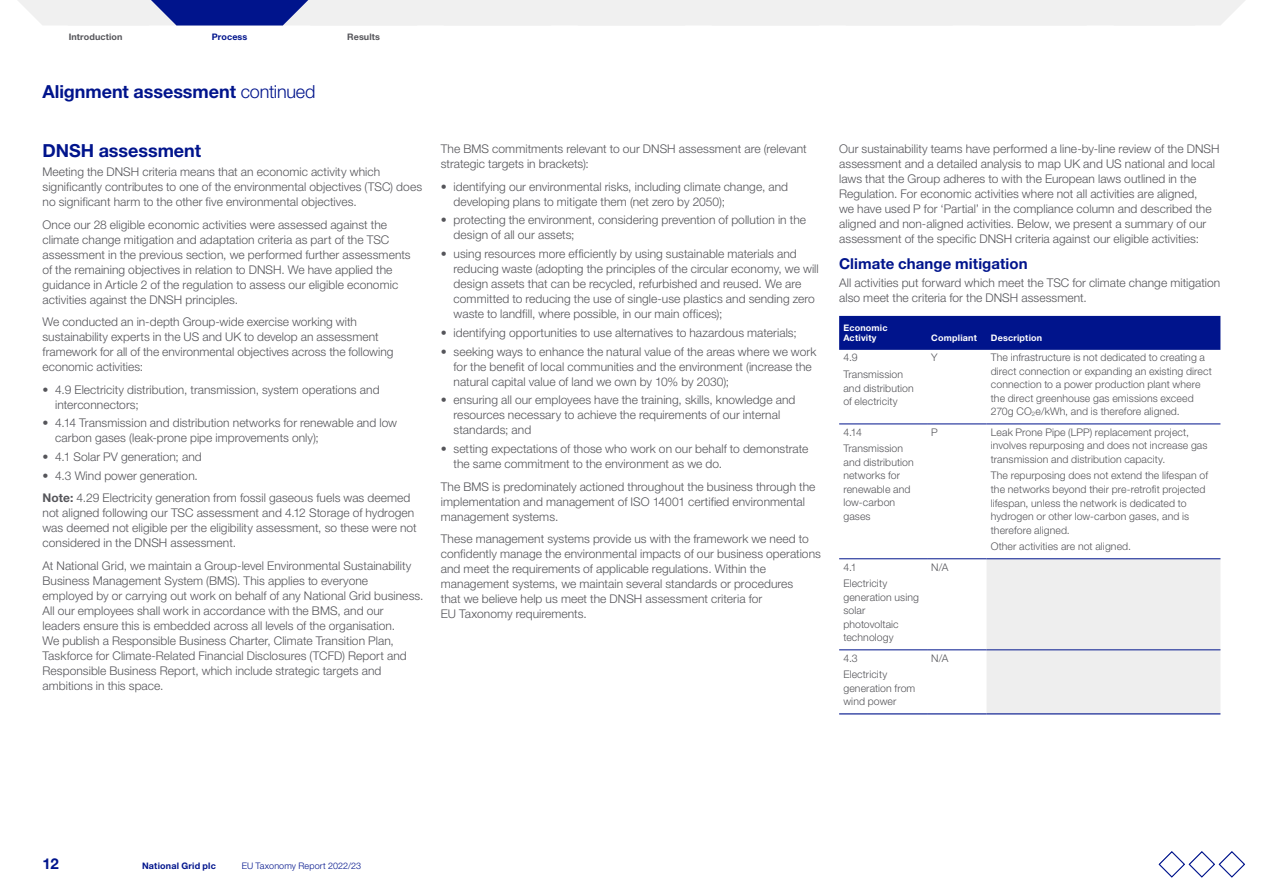
<style>
.page{position:relative;width:1263px;height:893px;background:#fff}
.page>*{position:absolute;margin:0;border:0;box-sizing:border-box;transform-origin:0 0}
.PageTitle_continued{font:700 18px "Helvetica Neue LT Std";letter-spacing:-.005em;color:#00148c}
.Heading1{font:700 18px "Helvetica Neue LT Std";letter-spacing:-.005em;color:#00148c}
.Heading2{font:700 15px "Helvetica Neue LT Std";letter-spacing:.005em;color:#00148c}
.Bodytext{font:300 12px/15px "Helvetica Neue LT Std";letter-spacing:.005em;color:#55555a}
.Tabletext{font:300 10.5px/13.5px "Helvetica Neue LT Std";letter-spacing:.01em;color:#55555a}
.TableColHeadsBoldLef{font:700 9px/10.5px "Helvetica Neue LT Std";letter-spacing:.02em;color:#fff}
.t1{font:300 9px "Helvetica Neue LT Std";letter-spacing:.01em;color:#00148c}
.t2{font:700 9px "Helvetica Neue LT Std";letter-spacing:.02em;color:#00148c}
.t3{font:700 9px "Helvetica Neue LT Std";letter-spacing:.01em;color:#55555a}
.s1{font-weight:300}
.s2{font-weight:700}
.s3{font-size:6.15px}
</style>
<div class="page">
<div style="left:839px;top:316px;width:381px;height:34px;background:#00148c"></div>
<div style="left:986px;top:559px;width:234px;height:154px;background:#eee"></div>
<hr style="left:839px;top:424px;width:88px;height:1px;background:#00148c">
<hr style="left:927px;top:424px;width:59px;height:1px;background:#00148c">
<hr style="left:986px;top:424px;width:234px;height:1px;background:#00148c">
<hr style="left:839px;top:558px;width:88px;height:1px;background:#00148c">
<hr style="left:927px;top:558px;width:59px;height:1px;background:#00148c">
<hr style="left:986px;top:558px;width:234px;height:1px;background:#00148c">
<hr style="left:839px;top:650px;width:88px;height:1px;background:#00148c">
<hr style="left:927px;top:650px;width:59px;height:1px;background:#00148c">
<hr style="left:986px;top:650px;width:234px;height:1px;background:#00148c">
<hr style="left:839px;top:713px;width:88px;height:1px;background:#00148c">
<hr style="left:927px;top:713px;width:59px;height:1px;background:#00148c">
<hr style="left:986px;top:713px;width:234px;height:1px;background:#00148c">
<svg style="left:18px;top:0;width:1227px;height:26px"></svg>
<svg style="left:1158px;top:851px;width:87px;height:26px"></svg>
<p class="t3" style="left:69px;top:32px;width:55px">Introduction</p>
<p class="t2" style="left:212px;top:32px;width:37px">Process</p>
<p class="t3" style="left:347px;top:32px;width:34px">Results</p>
<p class="PageTitle_continued" style="left:43px;top:80px;width:274px">Alignment assessment <span class="s1">continued</span></p>
<p class="Heading1" style="left:43px;top:140px;width:160px">DNSH assessment</p>
<p class="Bodytext" style="left:43px;top:164px;width:381px">Meeting the DNSH criteria means that an economic activity which significantly contributes to one of the environmental objectives (TSC) does no significant harm to the other five environmental objectives.</p>
<p class="Bodytext" style="left:43px;top:217px;width:370px">Once our 28 eligible economic activities were assessed against the climate change mitigation and adaptation criteria as part of the TSC assessment in the previous section, we performed further assessments of the remaining objectives in relation to DNSH. We have applied the guidance in Article 2 of the regulation to assess our eligible economic activities against the DNSH principles.</p>
<p class="Bodytext" style="left:43px;top:314px;width:353px">We conducted an in-depth Group-wide exercise working with sustainability experts in the US and UK to develop an assessment framework for all of the environmental objectives across the following economic activities:</p>
<p class="Bodytext" style="left:55px;top:382px;width:326px;text-indent:-13px">• 4.9 Electricity distribution, transmission, system operations and interconnectors;</p>
<p class="Bodytext" style="left:55px;top:415px;width:343px;text-indent:-13px">• 4.14 Transmission and distribution networks for renewable and low carbon gases (leak-prone pipe improvements only);</p>
<p class="Bodytext" style="left:43px;top:449px;width:161px">• 4.1 Solar PV generation; and</p>
<p class="Bodytext" style="left:43px;top:468px;width:157px">• 4.3 Wind power generation.</p>
<p class="Bodytext" style="left:43px;top:490px;width:376px"><span class="s2">Note:</span> 4.29 Electricity generation from fossil gaseous fuels was deemed not aligned following our TSC assessment and 4.12 Storage of hydrogen was deemed not eligible per the eligibility assessment, so these were not considered in the DNSH assessment.</p>
<p class="Bodytext" style="left:43px;top:558px;width:382px">At National Grid, we maintain a Group-level Environmental Sustainability Business Management System (BMS). This applies to everyone<br>employed by or carrying out work on behalf of any National Grid business.<br>All our employees shall work in accordance with the BMS, and our leaders ensure this is embedded across all levels of the organisation.<br>We publish a Responsible Business Charter, Climate Transition Plan, Taskforce for Climate-Related Financial Disclosures (TCFD) Report and Responsible Business Report, which include strategic targets and ambitions in this space.</p>
<p class="Bodytext" style="left:441px;top:141px;width:367px">The BMS commitments relevant to our DNSH assessment are (relevant strategic targets in brackets):</p>
<p class="Bodytext" style="left:454px;top:179px;width:336px;text-indent:-13px">• identifying our environmental risks, including climate change, and developing plans to mitigate them (net zero by 2050);</p>
<p class="Bodytext" style="left:454px;top:212px;width:354px;text-indent:-13px">• protecting the environment, considering prevention of pollution in the design of all our assets;</p>
<p class="Bodytext" style="left:454px;top:246px;width:367px;text-indent:-13px">• using resources more efficiently by using sustainable materials and reducing waste (adopting the principles of the circular economy, we will design assets that can be recycled, refurbished and reused. We are committed to reducing the use of single-use plastics and sending zero waste to landfill, where possible, in our main offices);</p>
<p class="Bodytext" style="left:441px;top:325px;width:357px">• identifying opportunities to use alternatives to hazardous materials;</p>
<p class="Bodytext" style="left:454px;top:344px;width:364px;text-indent:-13px">• seeking ways to enhance the natural value of the areas where we work for the benefit of local communities and the environment (increase the natural capital value of land we own by 10% by 2030);</p>
<p class="Bodytext" style="left:454px;top:392px;width:343px;text-indent:-13px">• ensuring all our employees have the training, skills, knowledge and resources necessary to achieve the requirements of our internal standards; and</p>
<p class="Bodytext" style="left:454px;top:441px;width:356px;text-indent:-13px">• setting expectations of those who work on our behalf to demonstrate the same commitment to the environment as we do.</p>
<p class="Bodytext" style="left:441px;top:479px;width:376px">The BMS is predominately actioned throughout the business through the implementation and management of ISO 14001 certified environmental management systems.</p>
<p class="Bodytext" style="left:441px;top:531px;width:382px">These management systems provide us with the framework we need to confidently manage the environmental impacts of our business operations and meet the requirements of applicable regulations. Within the management systems, we maintain several standards or procedures<br>that we believe help us meet the DNSH assessment criteria for<br>EU Taxonomy requirements.</p>
<p class="Bodytext" style="left:839px;top:141px;width:382px">Our sustainability teams have performed a line-by-line review of the DNSH assessment and a detailed analysis to map UK and US national and local laws that the Group adheres to with the European laws outlined in the Regulation. For economic activities where not all activities are aligned,<br>we have used P for ‘Partial’ in the compliance column and described the aligned and non-aligned activities. Below, we present a summary of our assessment of the specific DNSH criteria against our eligible activities:</p>
<p class="Heading2" style="left:839px;top:254px;width:190px">Climate change mitigation</p>
<p class="Bodytext" style="left:839px;top:275px;width:383px">All activities put forward which meet the TSC for climate change mitigation also meet the criteria for the DNSH assessment.</p>
<h4 class="TableColHeadsBoldLef" style="left:843px;top:322px;width:46px">Economic<br>Activity</h4>
<h4 class="TableColHeadsBoldLef" style="left:931px;top:333px;width:47px">Compliant</h4>
<h4 class="TableColHeadsBoldLef" style="left:991px;top:333px;width:53px">Description</h4>
<p class="Tabletext" style="left:843px;top:351px;width:16px">4.9</p>
<p class="Tabletext" style="left:843px;top:367px;width:72px">Transmission and distribution of electricity</p>
<p class="Tabletext" style="left:931px;top:351px;width:8px">Y</p>
<p class="Tabletext" style="left:991px;top:351px;width:222px">The infrastructure is not dedicated to creating a direct connection or expanding an existing direct connection to a power production plant where the direct greenhouse gas emissions exceed 270g CO<span class="s3">2</span>e/kWh, and is therefore aligned.</p>
<p class="Tabletext" style="left:843px;top:425px;width:20px">4.14</p>
<p class="Tabletext" style="left:843px;top:442px;width:72px">Transmission and distribution networks for renewable and low-carbon gases</p>
<p class="Tabletext" style="left:843px;top:560px;width:15px">4.1</p>
<p class="Tabletext" style="left:843px;top:577px;width:77px">Electricity generation using solar photovoltaic technology</p>
<p class="Tabletext" style="left:843px;top:651px;width:16px">4.3</p>
<p class="Tabletext" style="left:843px;top:668px;width:73px">Electricity generation from wind power</p>
<p class="Tabletext" style="left:931px;top:425px;width:8px">P</p>
<p class="Tabletext" style="left:991px;top:425px;width:218px">Leak Prone Pipe (LPP) replacement project, involves repurposing and does not increase gas transmission and distribution capacity.</p>
<p class="Tabletext" style="left:991px;top:469px;width:219px">The repurposing does not extend the lifespan of the networks beyond their pre-retrofit projected lifespan, unless the network is dedicated to hydrogen or other low-carbon gases, and is therefore aligned.</p>
<p class="Tabletext" style="left:991px;top:540px;width:142px">Other activities are not aligned.</p>
<p class="Tabletext" style="left:931px;top:560px;width:19px">N/A</p>
<p class="Tabletext" style="left:931px;top:651px;width:19px">N/A</p>
<p class="Heading2" style="left:43px;top:854px;width:18px">12</p>
<p class="t2" style="left:142px;top:860px;width:75px">National Grid plc</p>
<p class="t1" style="left:242px;top:860px;width:121px">EU Taxonomy Report 2022/23</p>
</div>
